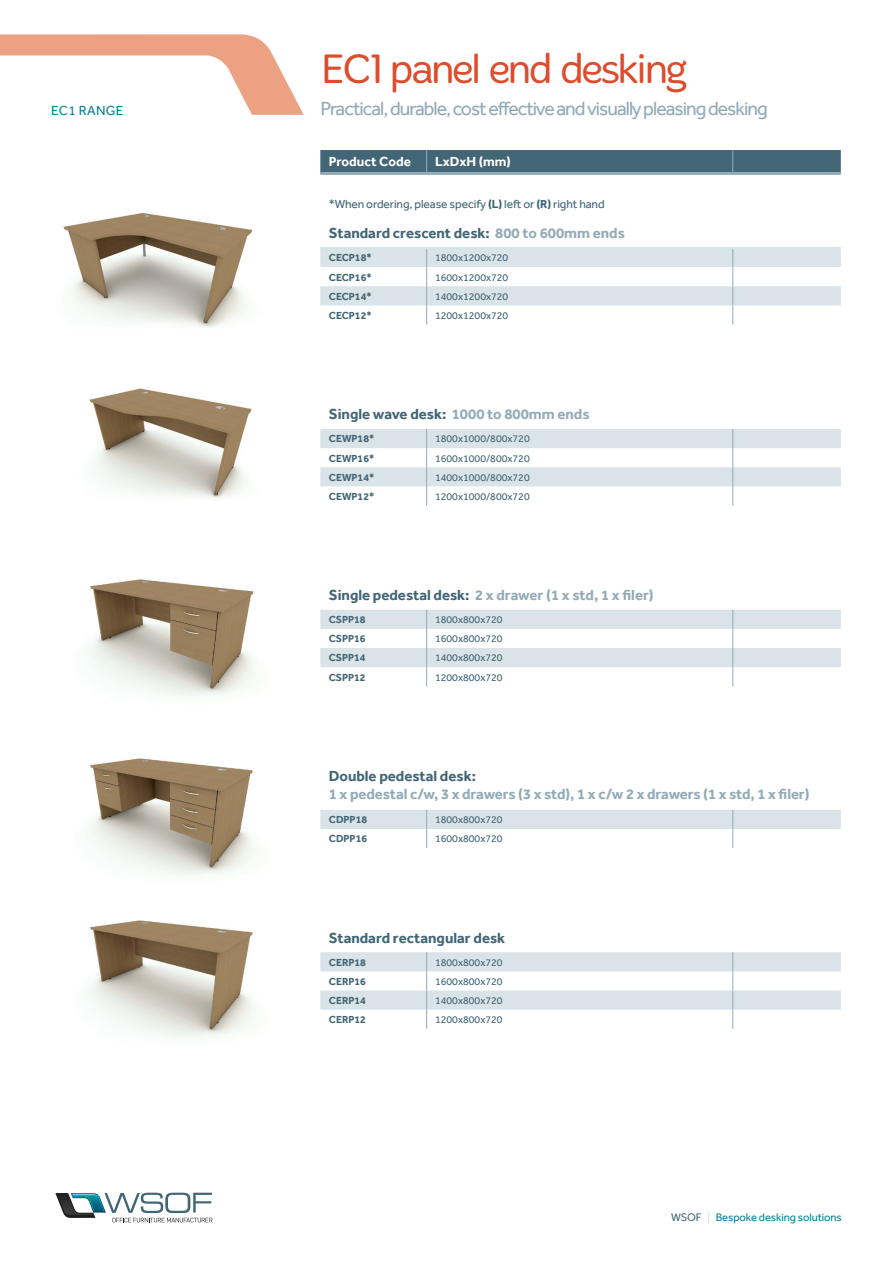
<style>
.page{position:relative;width:893px;height:1263px;background:#fff}
.page>*{position:absolute;margin:0;border:0;box-sizing:border-box;transform-origin:0 0}
.HEADING{font:300 42px "Merge";letter-spacing:-.06em;color:#dc4c2d}
.SUB{font:19.5px "Effra";letter-spacing:-.05em;color:#93abb8}
.TABLE_TITLE{font:700 15px/18px "Effra";letter-spacing:-.005em;color:#93abb8}
.TABLE_TITLE-2{font:700 15px "Effra";color:#426676}
.TABLE_HEADING{font:700 13.5px "Effra";color:#fff}
.BODY{font:13.5px "Effra";letter-spacing:.025em;color:#0b7f9a}
.Side_head1{font:12px "Effra";letter-spacing:-.01em;color:#426676}
.t1{font:11.25px "Effra";letter-spacing:-.01em;color:#0b7f9a}
.TABLE_BODY{font:10.5px "Effra";color:#426676}
.TABLE_PRODUCT_CODE{font:700 10.5px "Effra";color:#426676}
.TABLE_BODY-2{font:700 10.5px "Effra";color:#426676}
.s1{font-weight:700}
.s2{color:#93abb8}
.s3{color:#426676}
.s4{color:#cce6ec}
</style>
<div class="page">
<svg style="left:55px;top:1193px;width:157px;height:29px"></svg>
<img style="left:73px;top:1194px;width:31px;height:18px">
<img style="left:63px;top:213px;width:190px;height:115px">
<img style="left:89px;top:388px;width:163px;height:111px">
<img style="left:90px;top:758px;width:163px;height:117px">
<img style="left:89px;top:920px;width:164px;height:118px">
<svg style="left:0;top:34px;width:304px;height:81px"></svg>
<svg style="left:320px;top:429px;width:521px;height:581px"></svg>
<svg style="left:320px;top:249px;width:521px;height:76px"></svg>
<svg style="left:426px;top:429px;width:1px;height:76px"></svg>
<svg style="left:732px;top:429px;width:1px;height:76px"></svg>
<svg style="left:426px;top:610px;width:1px;height:76px"></svg>
<svg style="left:732px;top:610px;width:1px;height:76px"></svg>
<svg style="left:426px;top:810px;width:1px;height:38px"></svg>
<svg style="left:732px;top:810px;width:1px;height:38px"></svg>
<svg style="left:426px;top:952px;width:1px;height:77px"></svg>
<svg style="left:732px;top:952px;width:1px;height:77px"></svg>
<hr style="left:320px;top:247px;width:107px;height:2px;background:#cce6ec">
<hr style="left:427px;top:247px;width:306px;height:2px;background:#cce6ec">
<hr style="left:733px;top:247px;width:108px;height:2px;background:#cce6ec">
<div style="left:320px;top:150px;width:521px;height:22px;background:#426676"></div>
<hr style="left:320px;top:172px;width:107px;height:3px;background:#93abb8">
<hr style="left:427px;top:172px;width:306px;height:3px;background:#93abb8">
<hr style="left:733px;top:172px;width:108px;height:3px;background:#93abb8">
<img style="left:89px;top:579px;width:165px;height:117px">
<p class="HEADING" style="left:320px;top:44px;width:369px">EC1 panel end desking</p>
<p class="BODY" style="left:51px;top:102px;width:74px">EC1 RANGE</p>
<p class="SUB" style="left:320px;top:97px;width:449px">Practical, durable, cost effective and visually pleasing desking</p>
<p class="TABLE_HEADING" style="left:329px;top:153px;width:84px">Product Code</p>
<p class="TABLE_HEADING" style="left:435px;top:153px;width:77px">LxDxH (mm)</p>
<p class="Side_head1" style="left:329px;top:197px;width:277px">*When ordering, please specify <span class="s1">(L)</span> left or <span class="s1">(R)</span> right hand</p>
<p class="TABLE_TITLE-2" style="left:329px;top:224px;width:298px">Standard crescent desk: <span class="s2">800 to 600mm ends</span></p>
<p class="TABLE_BODY-2" style="left:329px;top:251px;width:44px">CECP18*</p>
<p class="TABLE_BODY" style="left:435px;top:252px;width:75px">1800x1200x720</p>
<p class="TABLE_BODY-2" style="left:329px;top:271px;width:44px">CECP16*</p>
<p class="TABLE_BODY" style="left:435px;top:271px;width:75px">1600x1200x720</p>
<p class="TABLE_PRODUCT_CODE" style="left:329px;top:290px;width:44px">CECP14*</p>
<p class="TABLE_BODY" style="left:435px;top:290px;width:75px">1400x1200x720</p>
<p class="TABLE_BODY-2" style="left:329px;top:309px;width:44px">CECP12*</p>
<p class="TABLE_BODY" style="left:435px;top:309px;width:75px">1200x1200x720</p>
<p class="TABLE_TITLE-2" style="left:329px;top:405px;width:262px">Single wave desk: <span class="s2">1000 to 800mm ends</span></p>
<p class="TABLE_PRODUCT_CODE" style="left:329px;top:433px;width:47px">CEWP18*</p>
<p class="TABLE_BODY" style="left:435px;top:433px;width:96px">1800x1000/800x720</p>
<p class="TABLE_PRODUCT_CODE" style="left:329px;top:452px;width:47px">CEWP16*</p>
<p class="TABLE_BODY" style="left:435px;top:452px;width:96px">1600x1000/800x720</p>
<p class="TABLE_PRODUCT_CODE" style="left:329px;top:471px;width:47px">CEWP14*</p>
<p class="TABLE_BODY" style="left:435px;top:471px;width:96px">1400x1000/800x720</p>
<p class="TABLE_PRODUCT_CODE" style="left:329px;top:490px;width:47px">CEWP12*</p>
<p class="TABLE_BODY" style="left:435px;top:490px;width:96px">1200x1000/800x720</p>
<p class="TABLE_TITLE" style="left:329px;top:586px;width:326px"><span class="s3">Single pedestal desk:</span> 2 x drawer (1 x std, 1 x filer)</p>
<p class="TABLE_PRODUCT_CODE" style="left:329px;top:613px;width:38px">CSPP18</p>
<p class="TABLE_BODY" style="left:435px;top:614px;width:69px">1800x800x720</p>
<p class="TABLE_PRODUCT_CODE" style="left:329px;top:632px;width:38px">CSPP16</p>
<p class="TABLE_BODY" style="left:435px;top:633px;width:69px">1600x800x720</p>
<p class="TABLE_PRODUCT_CODE" style="left:329px;top:652px;width:38px">CSPP14</p>
<p class="TABLE_BODY" style="left:435px;top:652px;width:69px">1400x800x720</p>
<p class="TABLE_PRODUCT_CODE" style="left:329px;top:671px;width:38px">CSPP12</p>
<p class="TABLE_BODY" style="left:435px;top:671px;width:69px">1200x800x720</p>
<p class="TABLE_TITLE" style="left:329px;top:767px;width:482px"><span class="s3">Double pedestal desk:<br></span>1 x pedestal c/w, 3 x drawers (3 x std), 1 x c/w 2 x drawers (1 x std, 1 x filer)</p>
<p class="TABLE_PRODUCT_CODE" style="left:329px;top:813px;width:40px">CDPP18</p>
<p class="TABLE_BODY" style="left:435px;top:814px;width:69px">1800x800x720</p>
<p class="TABLE_PRODUCT_CODE" style="left:329px;top:832px;width:40px">CDPP16</p>
<p class="TABLE_BODY" style="left:435px;top:833px;width:69px">1600x800x720</p>
<p class="TABLE_TITLE-2" style="left:329px;top:928px;width:178px">Standard rectangular desk</p>
<p class="TABLE_PRODUCT_CODE" style="left:329px;top:956px;width:39px">CERP18</p>
<p class="TABLE_BODY" style="left:435px;top:956px;width:69px">1800x800x720</p>
<p class="TABLE_PRODUCT_CODE" style="left:329px;top:975px;width:39px">CERP16</p>
<p class="TABLE_BODY" style="left:435px;top:975px;width:69px">1600x800x720</p>
<p class="TABLE_PRODUCT_CODE" style="left:329px;top:994px;width:39px">CERP14</p>
<p class="TABLE_BODY" style="left:435px;top:994px;width:69px">1400x800x720</p>
<p class="TABLE_PRODUCT_CODE" style="left:329px;top:1013px;width:39px">CERP12</p>
<p class="TABLE_BODY" style="left:435px;top:1013px;width:69px">1200x800x720</p>
<p class="t1" style="left:671px;top:1210px;width:172px"><span class="s3">WSOF</span> <span class="s4">|</span> Bespoke desking solutions</p>
</div>
